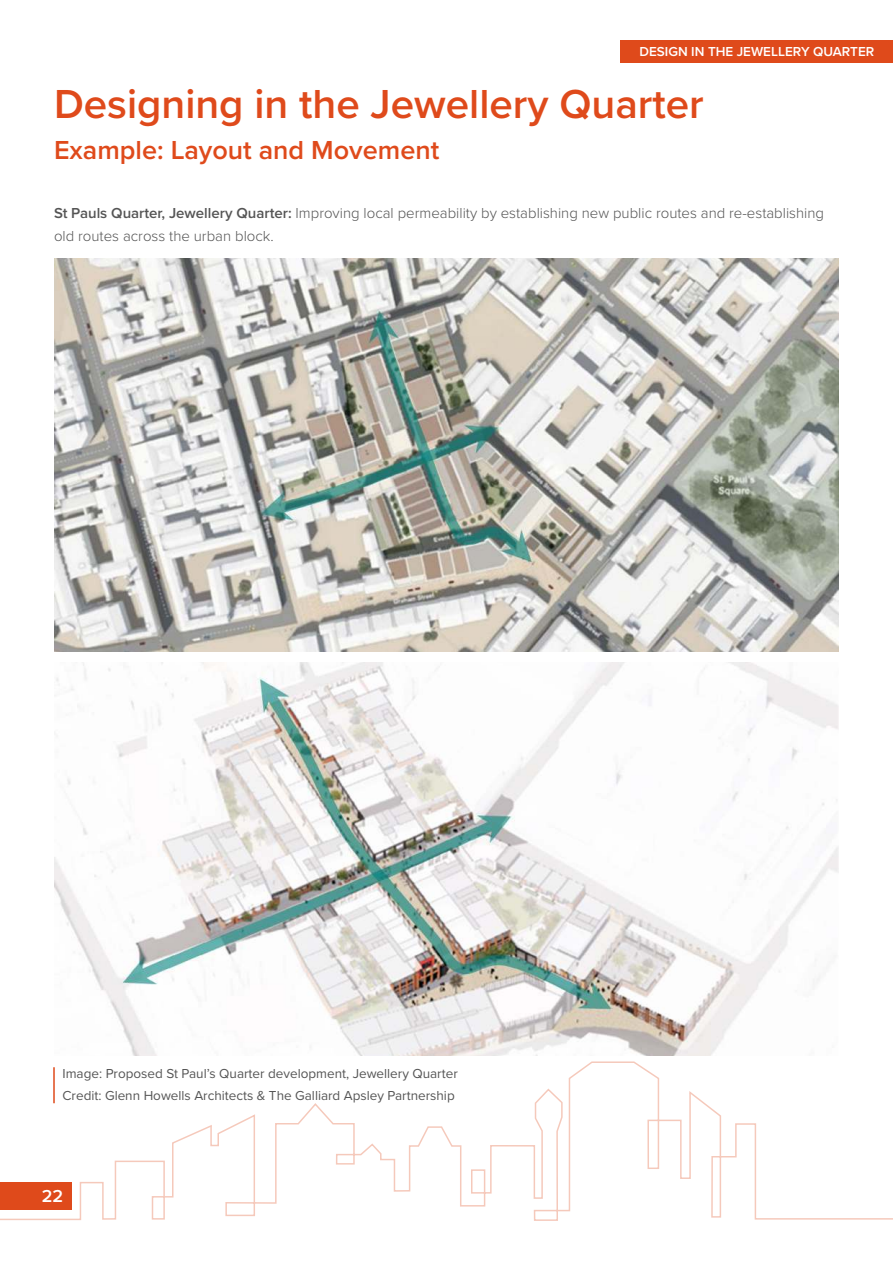
<style>
.page{position:relative;width:893px;height:1263px;background:#fff}
.page>*{position:absolute;margin:0;border:0;box-sizing:border-box;transform-origin:0 0}
.t1{font:600 42px "Proxima Nova";color:#df4a1b}
.t2{font:600 27px "Proxima Nova";color:#df4a1b}
.t3{font:600 18px "Proxima Nova";color:#fff}
.t4{font:300 15px/22.5px "Proxima Nova";color:#555}
.t5{font:13.5px/22.5px "Proxima Nova";color:#555}
.t6{font:600 13.5px "Proxima Nova";color:#fff}
.s1{font-weight:600}
</style>
<div class="page">
<div style="left:621px;top:40px;width:272px;height:23px;background:#df4a1b"></div>
<svg style="left:0;top:1061px;width:893px;height:160px"></svg>
<img style="left:54px;top:258px;width:785px;height:393px">
<img style="left:54px;top:663px;width:785px;height:393px">
<hr style="left:53px;top:1067px;width:2px;height:36px;background:#df4a1b">
<p class="t6" style="left:640px;top:46px;width:236px">DESIGN IN THE JEWELLERY QUARTER</p>
<h1 class="t1" style="left:54px;top:86px;width:651px">Designing in the Jewellery Quarter</h1>
<h2 class="t2" style="left:54px;top:139px;width:387px">Example: Layout and Movement</h2>
<p class="t4" style="left:54px;top:203px;width:772px"><span class="s1">St Pauls Quarter, Jewellery Quarter:</span> Improving local permeability by establishing new public routes and re-establishing old routes across the urban block.</p>
<p class="t5" style="left:63px;top:1063px;width:397px">Image: Proposed St Paul’s Quarter development, Jewellery Quarter<br>Credit: Glenn Howells Architects &amp; The Galliard Apsley Partnership</p>
<p class="t3" style="left:42px;top:1188px;width:23px">22</p>
</div>
